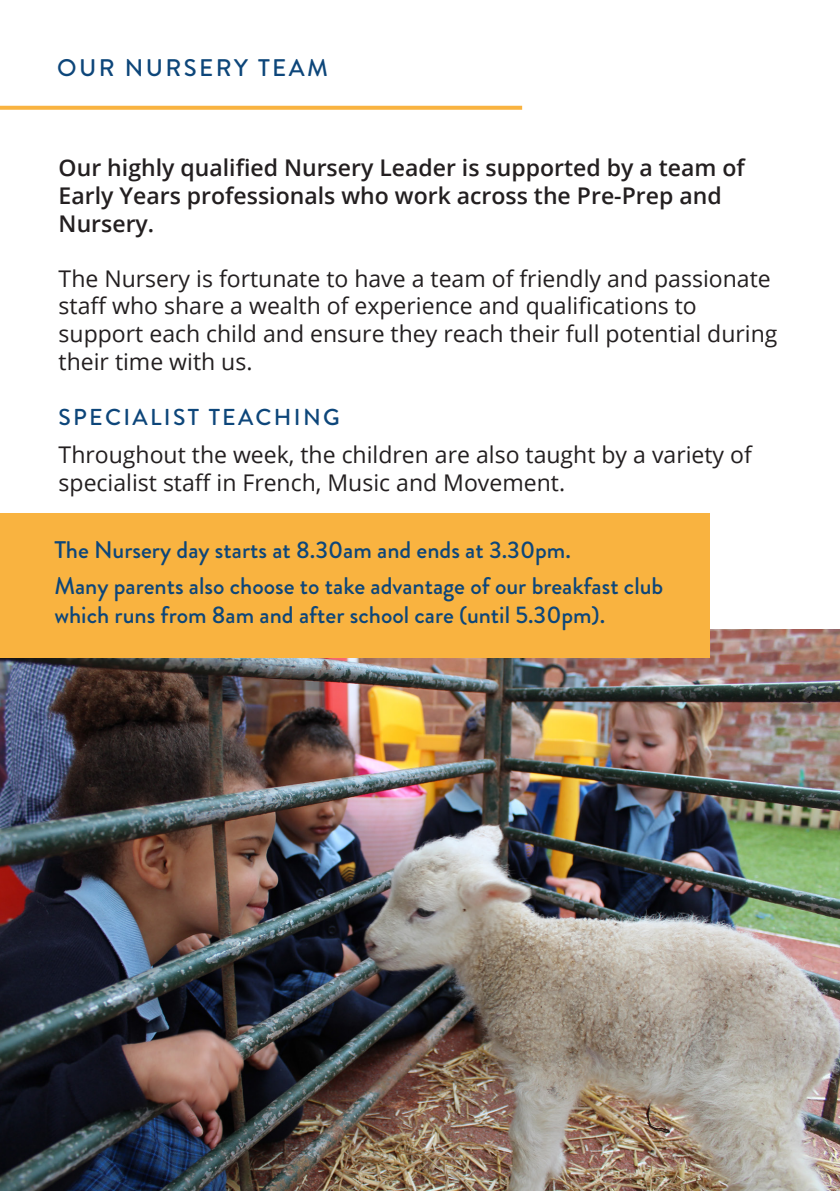
<style>
.page{position:relative;width:840px;height:1191px;background:#fff}
.page>*{position:absolute;margin:0;border:0;box-sizing:border-box;transform-origin:0 0}
.t1{font:500 24px/36px "Brandon Grotesque";color:#0d467a}
.t2{font:500 24px "Brandon Grotesque";letter-spacing:.1em;color:#0d467a}
.t3{font:23px/27.6px "Open Sans";color:#231f20}
.t4{font:600 23px/27.6px "Open Sans";color:#231f20}
.t5{font:500 23px "Brandon Grotesque";letter-spacing:.1em;color:#0d467a}
</style>
<div class="page">
<img style="left:0;top:629px;width:839px;height:562px">
<div style="left:0;top:513px;width:709px;height:145px;background:#f9b340"></div>
<svg style="left:0;top:106px;width:522px;height:4px;background:#f9b74b"></svg>
<p class="t2" style="left:57px;top:51px;width:272px">OUR NURSERY TEAM</p>
<p class="t4" style="left:59px;top:154px;width:687px">Our highly qualified Nursery Leader is supported by a team of<br>Early Years professionals who work across the Pre-Prep and<br>Nursery.</p>
<p class="t3" style="left:59px;top:264px;width:720px">The Nursery is fortunate to have a team of friendly and passionate staff who share a wealth of experience and qualifications to support each child and ensure they reach their full potential during their time with us.</p>
<p class="t5" style="left:59px;top:401px;width:282px">SPECIALIST TEACHING</p>
<p class="t3" style="left:59px;top:439px;width:694px;line-height:28.8px">Throughout the week, the children are also taught by a variety of specialist staff in French, Music and Movement.</p>
<p class="t1" style="left:54px;top:532px;width:610px">The Nursery day starts at 8.30am and ends at 3.30pm.<br>Many parents also choose to take advantage of our breakfast club</p>
<p class="t1" style="left:54px;top:597px;width:552px">which runs from 8am and after school care (until 5.30pm).</p>
</div>
